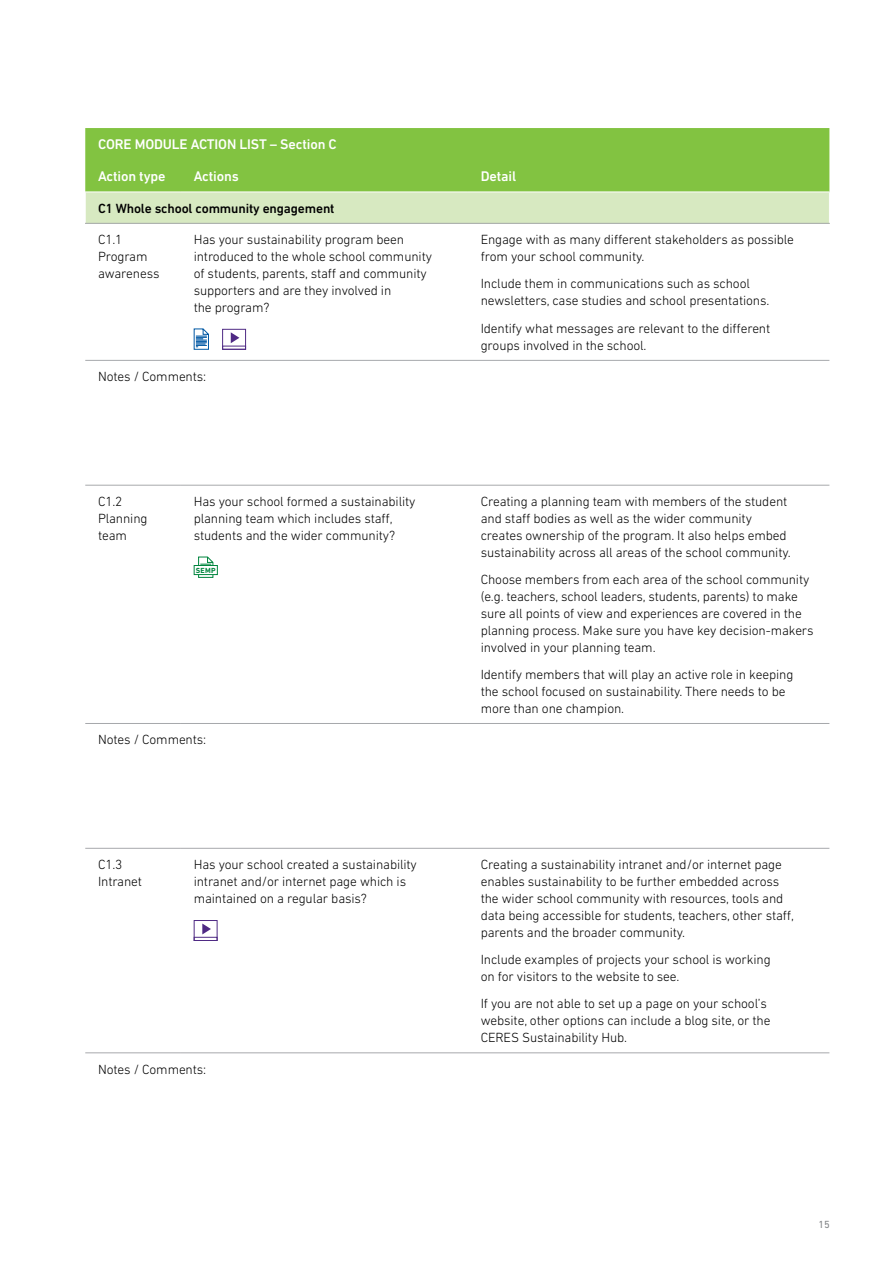
<style>
.page{position:relative;width:893px;height:1263px;background:#fff}
.page>*{position:absolute;margin:0;border:0;box-sizing:border-box;transform-origin:0 0}
.Table_Header{font:500 14.25px "DIN Next LT Pro";letter-spacing:-.01em;color:#fff}
.Table_Copy{font:300 13.5px/16.8px "DIN Next LT Pro";letter-spacing:-.01em;color:#000}
.Table_Copy_Bold{font:500 13.5px "DIN Next LT Pro";letter-spacing:-.01em;color:#000}
.pg{font:10.5px "DIN Next LT Pro";color:#808285}
.Body_Copy{font:700 7.5px "DIN Next LT Pro";color:#00853e}
</style>
<div class="page">
<div style="left:85px;top:128px;width:744px;height:64px;background:#82c341"></div>
<div style="left:85px;top:192px;width:744px;height:31px;background:#d7e9c1"></div>
<hr style="left:85px;top:192px;width:1px;height:31px;background:#fff">
<hr style="left:85px;top:223px;width:96px;height:1px;background:#a7a9ac">
<hr style="left:181px;top:223px;width:287px;height:1px;background:#a7a9ac">
<hr style="left:468px;top:223px;width:362px;height:1px;background:#a7a9ac">
<hr style="left:85px;top:192px;width:96px;height:1px;background:#fff">
<hr style="left:181px;top:192px;width:287px;height:1px;background:#fff">
<hr style="left:468px;top:192px;width:362px;height:1px;background:#fff">
<hr style="left:85px;top:360px;width:96px;height:1px;background:#a7a9ac">
<hr style="left:181px;top:360px;width:287px;height:1px;background:#a7a9ac">
<hr style="left:468px;top:360px;width:361px;height:1px;background:#a7a9ac">
<hr style="left:85px;top:485px;width:96px;height:1px;background:#a7a9ac">
<hr style="left:181px;top:485px;width:287px;height:1px;background:#a7a9ac">
<hr style="left:468px;top:485px;width:361px;height:1px;background:#a7a9ac">
<hr style="left:85px;top:723px;width:96px;height:1px;background:#a7a9ac">
<hr style="left:181px;top:723px;width:287px;height:1px;background:#a7a9ac">
<hr style="left:468px;top:723px;width:361px;height:1px;background:#a7a9ac">
<hr style="left:85px;top:848px;width:96px;height:1px;background:#a7a9ac">
<hr style="left:181px;top:848px;width:287px;height:1px;background:#a7a9ac">
<hr style="left:468px;top:848px;width:361px;height:1px;background:#a7a9ac">
<hr style="left:85px;top:1052px;width:96px;height:1px;background:#a7a9ac">
<hr style="left:181px;top:1052px;width:287px;height:1px;background:#a7a9ac">
<hr style="left:468px;top:1052px;width:361px;height:1px;background:#a7a9ac">
<svg style="left:193px;top:328px;width:16px;height:22px"></svg>
<div style="left:222px;top:329px;width:24px;height:21px;border:1px solid #4f2a84"></div>
<div style="left:222px;top:346px;width:24px;height:4px;border:1px solid #4f2a84"></div>
<svg style="left:231px;top:332px;width:8px;height:11px"></svg>
<svg style="left:198px;top:556px;width:16px;height:22px"></svg>
<div style="left:194px;top:565px;width:23px;height:10px;background:#fff"></div>
<div style="left:194px;top:565px;width:24px;height:10px;border:1px solid #00853e"></div>
<div style="left:194px;top:920px;width:24px;height:21px;border:1px solid #4f2a84"></div>
<div style="left:194px;top:937px;width:24px;height:4px;border:1px solid #4f2a84"></div>
<svg style="left:202px;top:923px;width:9px;height:11px"></svg>
<p class="Table_Header" style="left:98px;top:136px;width:240px">CORE MODULE ACTION LIST – Section C</p>
<p class="Table_Header" style="left:98px;top:168px;width:69px">Action type</p>
<p class="Table_Header" style="left:194px;top:168px;width:47px">Actions</p>
<p class="Table_Header" style="left:481px;top:168px;width:37px">Detail</p>
<p class="Table_Copy_Bold" style="left:98px;top:200px;width:238px">C1 Whole school community engagement</p>
<p class="Table_Copy" style="left:98px;top:231px;width:63px">C1.1<br>Program awareness</p>
<p class="Table_Copy" style="left:194px;top:231px;width:240px">Has your sustainability program been introduced to the whole school community of students, parents, staff and community supporters and are they involved in<br>the program?</p>
<p class="Table_Copy" style="left:481px;top:231px;width:315px">Engage with as many different stakeholders as possible from your school community.</p>
<p class="Table_Copy" style="left:481px;top:275px;width:290px">Include them in communications such as school newsletters, case studies and school presentations.</p>
<p class="Table_Copy" style="left:481px;top:320px;width:291px">Identify what messages are relevant to the different groups involved in the school.</p>
<p class="Table_Copy" style="left:98px;top:368px;width:110px">Notes / Comments:</p>
<p class="Table_Copy" style="left:98px;top:493px;width:51px">C1.2<br>Planning team</p>
<p class="Table_Copy" style="left:194px;top:493px;width:223px">Has your school formed a sustainability planning team which includes staff, students and the wider community?</p>
<p class="Body_Copy" style="left:196px;top:566px;width:21px">SEMP</p>
<p class="Table_Copy" style="left:98px;top:731px;width:110px">Notes / Comments:</p>
<p class="Table_Copy" style="left:481px;top:493px;width:311px">Creating a planning team with members of the student and staff bodies as well as the wider community creates ownership of the program. It also helps embed sustainability across all areas of the school community.</p>
<p class="Table_Copy" style="left:481px;top:571px;width:334px">Choose members from each area of the school community (e.g. teachers, school leaders, students, parents) to make sure all points of view and experiences are covered in the planning process. Make sure you have key decision-makers involved in your planning team.</p>
<p class="Table_Copy" style="left:481px;top:666px;width:314px">Identify members that will play an active role in keeping the school focused on sustainability. There needs to be more than one champion.</p>
<p class="Table_Copy" style="left:98px;top:856px;width:46px">C1.3<br>Intranet</p>
<p class="Table_Copy" style="left:194px;top:856px;width:225px">Has your school created a sustainability intranet and/or internet page which is maintained on a regular basis?</p>
<p class="Table_Copy" style="left:481px;top:856px;width:315px">Creating a sustainability intranet and/or internet page enables sustainability to be further embedded across the wider school community with resources, tools and data being accessible for students, teachers, other staff, parents and the broader community.</p>
<p class="Table_Copy" style="left:481px;top:951px;width:291px">Include examples of projects your school is working on for visitors to the website to see.</p>
<p class="Table_Copy" style="left:481px;top:995px;width:291px">If you are not able to set up a page on your school’s website, other options can include a blog site, or the<br>CERES Sustainability Hub.</p>
<p class="Table_Copy" style="left:98px;top:1060px;width:110px">Notes / Comments:</p>
<p class="pg" style="left:818px;top:1219px;width:13px">15</p>
</div>
